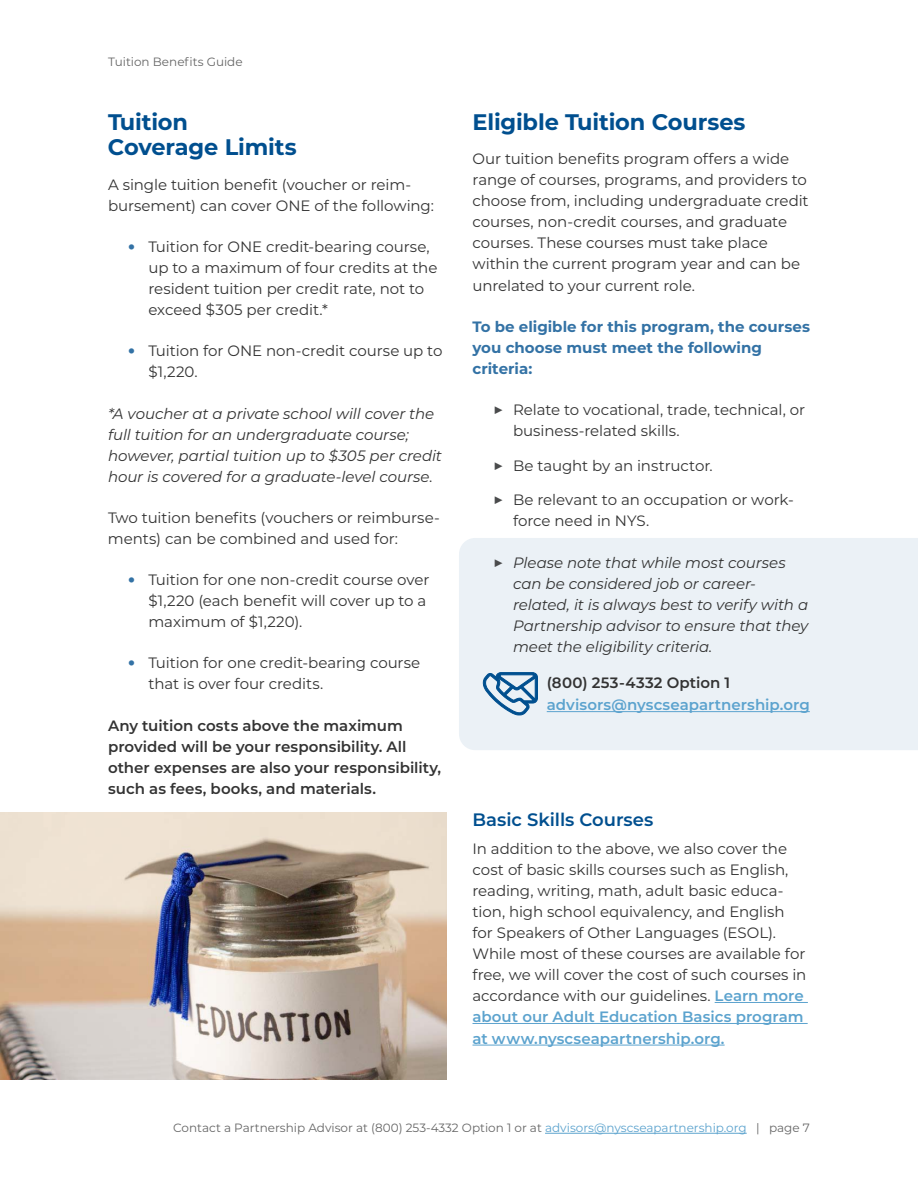
<style>
.page{position:relative;width:918px;height:1188px;background:#fff}
.page>*{position:absolute;margin:0;border:0;box-sizing:border-box;transform-origin:0 0}
.SubH1{font:700 22.5px/25.5px "Montserrat";letter-spacing:-.01em;color:#004f8f}
.t1{font:600 18px "Montserrat";color:#004f8f}
.Body{font:15px/21px "Montserrat";letter-spacing:-.005em;color:#333}
.Body-2{font:italic 15px/21px "Montserrat";letter-spacing:-.005em;color:#333}
.Body-3{font:600 15px/21.1px "Montserrat";color:#333}
.Body-4{font:700 15px/21px "Montserrat";color:#3372a5}
.BulletList1{font:600 15px/22.5px "Montserrat";letter-spacing:.005em;color:#5ca3ce}
.t2{font:12px "Montserrat";color:#666}
.s1{font-weight:800;font-size:18px;color:#3372a5}
.s2{font-weight:800;font-size:18px;color:#4a4b4c}
.s3{font-weight:800;font-style:normal;font-size:18px;color:#4a4b4c}
.s4{color:#333}
.s5{font-weight:600;color:#5ca3ce}
.s6{color:#5ca3ce}
</style>
<div class="page">
<hr style="left:545px;top:1133px;width:202px;height:1px;background:#5ca3ce">
<div style="left:459px;top:538px;width:459px;height:212px;background:#ebf1f6"></div>
<hr style="left:547px;top:711px;width:263px;height:1px;background:#5ca3ce">
<hr style="left:715px;top:1002px;width:93px;height:1px;background:#5ca3ce">
<hr style="left:472px;top:1023px;width:336px;height:1px;background:#5ca3ce">
<hr style="left:472px;top:1045px;width:253px;height:1px;background:#5ca3ce">
<svg style="left:483px;top:672px;width:55px;height:43px;background:#92b3cf"></svg>
<img style="left:0;top:812px;width:447px;height:268px">
<p class="t2" style="left:108px;top:53px;width:136px">Tuition Benefits Guide</p>
<h2 class="SubH1" style="left:108px;top:108px;width:190px">Tuition<br>Coverage Limits</h2>
<p class="Body" style="left:108px;top:173px;width:327px">A single tuition benefit (voucher or reim&shy;bursement) can cover ONE of the following:</p>
<p class="Body" style="left:148px;top:236px;width:290px;text-indent:-20px"><span class="s1">•</span> Tuition for ONE credit-bearing course, up to a maximum of four credits at the resident tuition per credit rate, not to exceed $305 per credit.*</p>
<p class="Body" style="left:148px;top:340px;width:296px;text-indent:-20px"><span class="s1">•</span> Tuition for ONE non-credit course up to $1,220.</p>
<p class="Body-2" style="left:108px;top:402px;width:336px">*A voucher at a private school will cover the full tuition for an undergraduate course; however, partial tuition up to $305 per credit hour is covered for a graduate-level course.</p>
<p class="Body" style="left:108px;top:506px;width:333px">Two tuition benefits (vouchers or reimburse&shy;ments) can be combined and used for:</p>
<p class="Body" style="left:148px;top:569px;width:282px;text-indent:-20px"><span class="s1">•</span> Tuition for one non-credit course over $1,220 (each benefit will cover up to a maximum of $1,220).</p>
<p class="Body" style="left:148px;top:652px;width:273px;text-indent:-20px"><span class="s1">•</span> Tuition for one credit-bearing course that is over four credits.</p>
<p class="Body-3" style="left:108px;top:714px;width:335px">Any tuition costs above the maximum provided will be your responsibility. All other expenses are also your responsibility, such as fees, books, and materials.</p>
<h2 class="SubH1" style="left:472px;top:108px;width:275px">Eligible Tuition Courses</h2>
<p class="Body" style="left:472px;top:148px;width:338px">Our tuition benefits program offers a wide range of courses, programs, and providers to choose from, including undergraduate credit courses, non-credit courses, and graduate courses. These courses must take place within the current program year and can be unrelated to your current role.</p>
<p class="Body-4" style="left:472px;top:316px;width:339px">To be eligible for this program, the courses you choose must meet the following criteria:</p>
<p class="Body" style="left:513px;top:399px;width:294px;text-indent:-20px"><span class="s2">▶</span> Relate to vocational, trade, technical, or business-related skills.</p>
<p class="Body" style="left:493px;top:455px;width:222px"><span class="s2">▶</span> Be taught by an instructor.</p>
<p class="Body" style="left:513px;top:489px;width:282px;text-indent:-20px"><span class="s2">▶</span> Be relevant to an occupation or work&shy;force need in NYS.</p>
<p class="Body-2" style="left:513px;top:551px;width:297px;text-indent:-20px"><span class="s3">▶</span> Please note that while most courses can be considered job or career&shy;related, it is always best to verify with a Partnership advisor to ensure that they meet the eligibility criteria.</p>
<p class="BulletList1" style="left:547px;top:670px;width:265px"><span class="s4">(800) 253-4332 Option 1 </span>advisors@nyscseapartnership.org</p>
<h3 class="t1" style="left:472px;top:807px;width:182px">Basic Skills Courses</h3>
<p class="Body" style="left:472px;top:838px;width:335px">In addition to the above, we also cover the cost of basic skills courses such as English, reading, writing, math, adult basic educa&shy;tion, high school equivalency, and English for Speakers of Other Languages (ESOL).<br>While most of these courses are available for free, we will cover the cost of such courses in accordance with our guidelines. <span class="s5">Learn more about our Adult Education Basics program at www.nyscseapartnership.org.</span></p>
<p class="t2" style="left:173px;top:1120px;width:638px">Contact a Partnership Advisor at (800) 253-4332 Option 1 or at <span class="s6">advisors@nyscseapartnership.org</span> | page 7</p>
</div>
